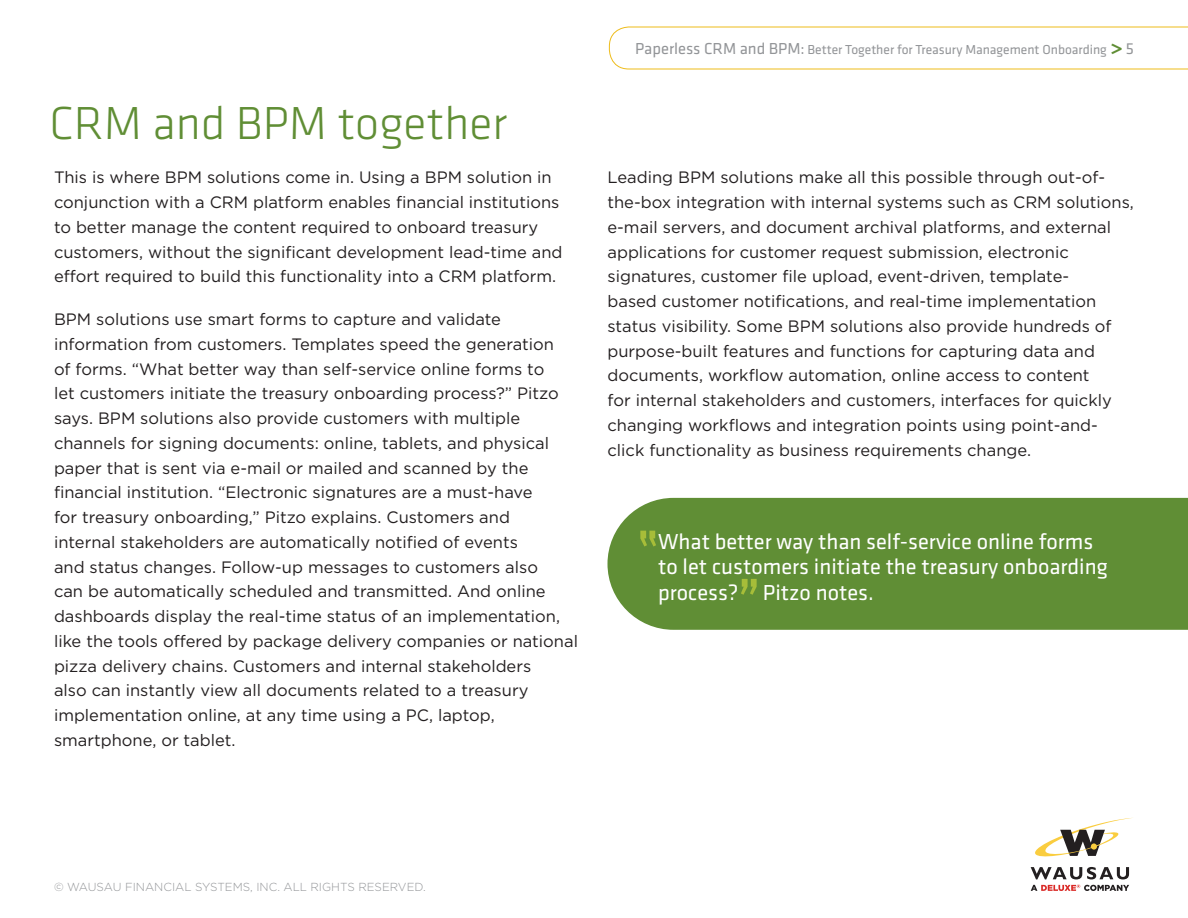
<style>
.page{position:relative;width:1188px;height:918px;background:#fff}
.page>*{position:absolute;margin:0;border:0;box-sizing:border-box;transform-origin:0 0}
.Red_Head_20{font:300 48px "Klavika";color:#608e35}
.A_Body_text{font:22.5px/25.5px "Klavika";color:#fff}
.Gotham_Body{font:16.5px/24.8px "Gotham";color:#231f20}
.t1{font:13.5px "Klavika";color:#939598}
.t2{font:300 11.7px "Gotham";color:#939598}
.s1{font-size:16.5px}
.s2{font-weight:700;font-size:21px;color:#608e35}
</style>
<div class="page">
<svg style="left:1035px;top:818px;width:97px;height:39px"></svg>
<svg style="left:1031px;top:867px;width:98px;height:24px"></svg>
<svg style="left:609px;top:27px;width:579px;height:42px"></svg>
<div style="left:608px;top:498px;width:580px;height:132px;background:#608e35"></div>
<svg style="left:741px;top:579px;width:16px;height:16px"></svg>
<svg style="left:640px;top:531px;width:16px;height:16px"></svg>
<p class="Red_Head_20" style="left:49px;top:94px;width:459px">CRM and BPM together</p>
<p class="Gotham_Body" style="left:54px;top:165px;width:510px">This is where BPM solutions come in. Using a BPM solution in conjunction with a CRM platform enables financial institutions to better manage the content required to onboard treasury customers, without the significant development lead-time and effort required to build this functionality into a CRM platform.</p>
<p class="Gotham_Body" style="left:54px;top:307px;width:526px">BPM solutions use smart forms to capture and validate information from customers. Templates speed the generation<br>of forms. “What better way than self-service online forms to<br>let customers initiate the treasury onboarding process?” Pitzo says. BPM solutions also provide customers with multiple channels for signing documents: online, tablets, and physical paper that is sent via e-mail or mailed and scanned by the financial institution. “Electronic signatures are a must-have<br>for treasury onboarding,” Pitzo explains. Customers and<br>internal stakeholders are automatically notified of events<br>and status changes. Follow-up messages to customers also<br>can be automatically scheduled and transmitted. And online dashboards display the real-time status of an implementation, like the tools offered by package delivery companies or national pizza delivery chains. Customers and internal stakeholders<br>also can instantly view all documents related to a treasury implementation online, at any time using a PC, laptop, smartphone, or tablet.</p>
<p class="t1" style="left:635px;top:41px;width:500px"><span class="s1">Paperless CRM and BPM:</span> Better Together for Treasury Management Onboarding <span class="s2">&gt;</span> <span class="s1">5</span></p>
<p class="Gotham_Body" style="left:607px;top:165px;width:528px">Leading BPM solutions make all this possible through out-of&shy;the-box integration with internal systems such as CRM solutions, e-mail servers, and document archival platforms, and external applications for customer request submission, electronic signatures, customer file upload, event-driven, template-<br>based customer notifications, and real-time implementation status visibility. Some BPM solutions also provide hundreds of purpose-built features and functions for capturing data and documents, workflow automation, online access to content<br>for internal stakeholders and customers, interfaces for quickly changing workflows and integration points using point-and&shy;click functionality as business requirements change.</p>
<p class="A_Body_text" style="left:658px;top:528px;width:451px">What better way than self-service online forms to let customers initiate the treasury onboarding process? Pitzo notes.</p>
<p class="t2" style="left:54px;top:880px;width:373px">© WAUSAU FINANCIAL SYSTEMS, INC. ALL RIGHTS RESERVED.</p>
</div>
